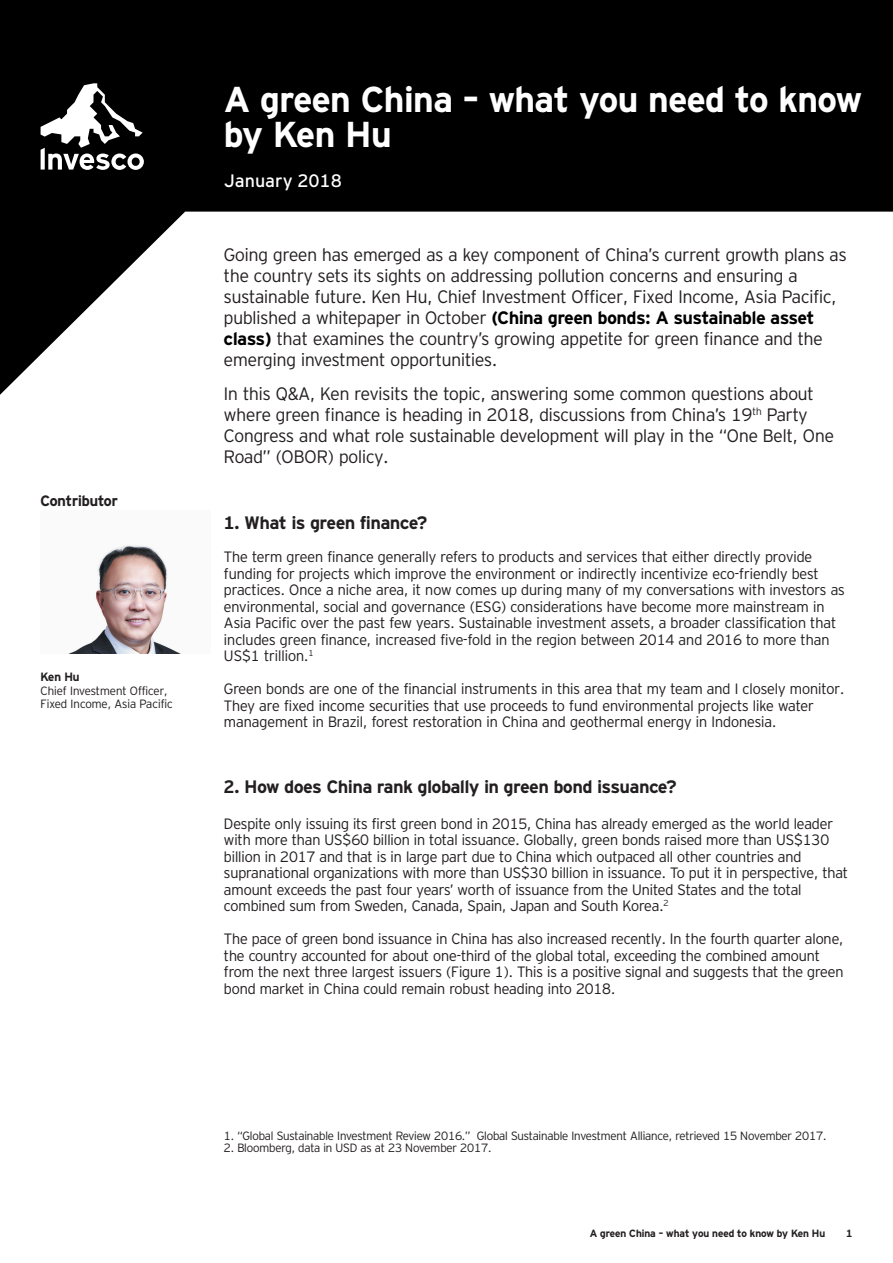
<style>
.page{position:relative;width:893px;height:1263px;background:#fff}
.page>*{position:absolute;margin:0;border:0;box-sizing:border-box;transform-origin:0 0}
.Header_Reverse_Text{font:700 36px/34.5px "Invesco Interstate";letter-spacing:.005em;color:#fff}
.Title_Subhead__SB18{font:300 18px/21px "Invesco Interstate";color:#231f20}
.Title_Subhead__SB18-2{font:700 18px "Invesco Interstate";color:#231f20}
.t1{font:18px "Invesco Interstate";color:#fff}
.Body_Text__L10_11{font:300 15px/16.5px "Invesco Interstate";letter-spacing:-.005em;color:#231f20}
.Intro_Text__L11_5_12{font:300 15px/16.5px "Invesco Interstate";color:#231f20}
.Body_Text__L10_11-2{font:700 15px "Invesco Interstate";color:#231f20}
.Intro_Text__L11_5_12-2{font:300 12px "Invesco Interstate";letter-spacing:-.01em;color:#231f20}
.Contributor_Info__L8{font:300 12px "Invesco Interstate";color:#231f20}
.Body_Text__L10_11-3{font:700 12px "Invesco Interstate";color:#231f20}
.Footer_right__B7_8{font:700 10.5px "Invesco Interstate";color:#231f20}
.s1{font-weight:700;color:#000}
</style>
<div class="page">
<img style="left:70px;top:545px;width:109px;height:108px">
<svg style="left:0;top:0;width:893px;height:395px;fill:#000"></svg>
<svg style="left:41px;top:83px;width:103px;height:87px"></svg>
<p class="Body_Text__L10_11-2" style="left:40px;top:492px;width:79px">Contributor</p>
<p class="Body_Text__L10_11-3" style="left:40px;top:669px;width:41px">Ken Hu</p>
<p class="Contributor_Info__L8" style="left:40px;top:683px;width:129px">Chief Investment Officer,</p>
<p class="Contributor_Info__L8" style="left:40px;top:696px;width:134px">Fixed Income, Asia Pacific</p>
<p class="Header_Reverse_Text" style="left:224px;top:82px;width:639px">A green China – what you need to know by Ken Hu</p>
<p class="t1" style="left:224px;top:169px;width:119px">January 2018</p>
<p class="Title_Subhead__SB18" style="left:224px;top:244px;width:624px">Going green has emerged as a key component of China’s current growth plans as the country sets its sights on addressing pollution concerns and ensuring a sustainable future. Ken Hu, Chief Investment Officer, Fixed Income, Asia Pacific, published a whitepaper in October <span class="s1">(China green bonds: A sustainable asset class)</span> that examines the country’s growing appetite for green finance and the emerging investment opportunities.</p>
<p class="Title_Subhead__SB18" style="left:224px;top:383px;width:611px">In this Q&amp;A, Ken revisits the topic, answering some common questions about where green finance is heading in 2018, discussions from China’s 19<sup>th</sup> Party Congress and what role sustainable development will play in the “One Belt, One Road” (OBOR) policy.</p>
<p class="Title_Subhead__SB18-2" style="left:224px;top:512px;width:205px">1. What is green finance?</p>
<p class="Intro_Text__L11_5_12" style="left:224px;top:549px;width:622px">The term green finance generally refers to products and services that either directly provide funding for projects which improve the environment or indirectly incentivize eco-friendly best practices. Once a niche area, it now comes up during many of my conversations with investors as environmental, social and governance (ESG) considerations have become more mainstream in Asia Pacific over the past few years. Sustainable investment assets, a broader classification that includes green finance, increased five-fold in the region between 2014 and 2016 to more than US$1 trillion.<sup>1</sup></p>
<p class="Intro_Text__L11_5_12" style="left:224px;top:681px;width:622px">Green bonds are one of the financial instruments in this area that my team and I closely monitor.<br>They are fixed income securities that use proceeds to fund environmental projects like water management in Brazil, forest restoration in China and geothermal energy in Indonesia.</p>
<p class="Title_Subhead__SB18-2" style="left:224px;top:776px;width:454px">2. How does China rank globally in green bond issuance?</p>
<p class="Body_Text__L10_11" style="left:224px;top:815px;width:626px">Despite only issuing its first green bond in 2015, China has already emerged as the world leader with more than US$60 billion in total issuance. Globally, green bonds raised more than US$130 billion in 2017 and that is in large part due to China which outpaced all other countries and supranational organizations with more than US$30 billion in issuance. To put it in perspective, that amount exceeds the past four years’ worth of issuance from the United States and the total combined sum from Sweden, Canada, Spain, Japan and South Korea.<sup>2</sup></p>
<p class="Body_Text__L10_11" style="left:224px;top:930px;width:621px">The pace of green bond issuance in China has also increased recently. In the fourth quarter alone, the country accounted for about one-third of the global total, exceeding the combined amount from the next three largest issuers (Figure 1). This is a positive signal and suggests that the green bond market in China could remain robust heading into 2018.</p>
<p class="Intro_Text__L11_5_12-2" style="left:224px;top:1128px;width:604px">1. “Global Sustainable Investment Review 2016.” Global Sustainable Investment Alliance, retrieved 15 November 2017.</p>
<p class="Intro_Text__L11_5_12-2" style="left:224px;top:1141px;width:269px">2. Bloomberg, data in USD as at 23 November 2017.</p>
<p class="Footer_right__B7_8" style="left:590px;top:1227px;width:237px">A green China – what you need to know by Ken Hu</p>
<p class="Footer_right__B7_8" style="left:846px;top:1227px;width:8px">1</p>
</div>
